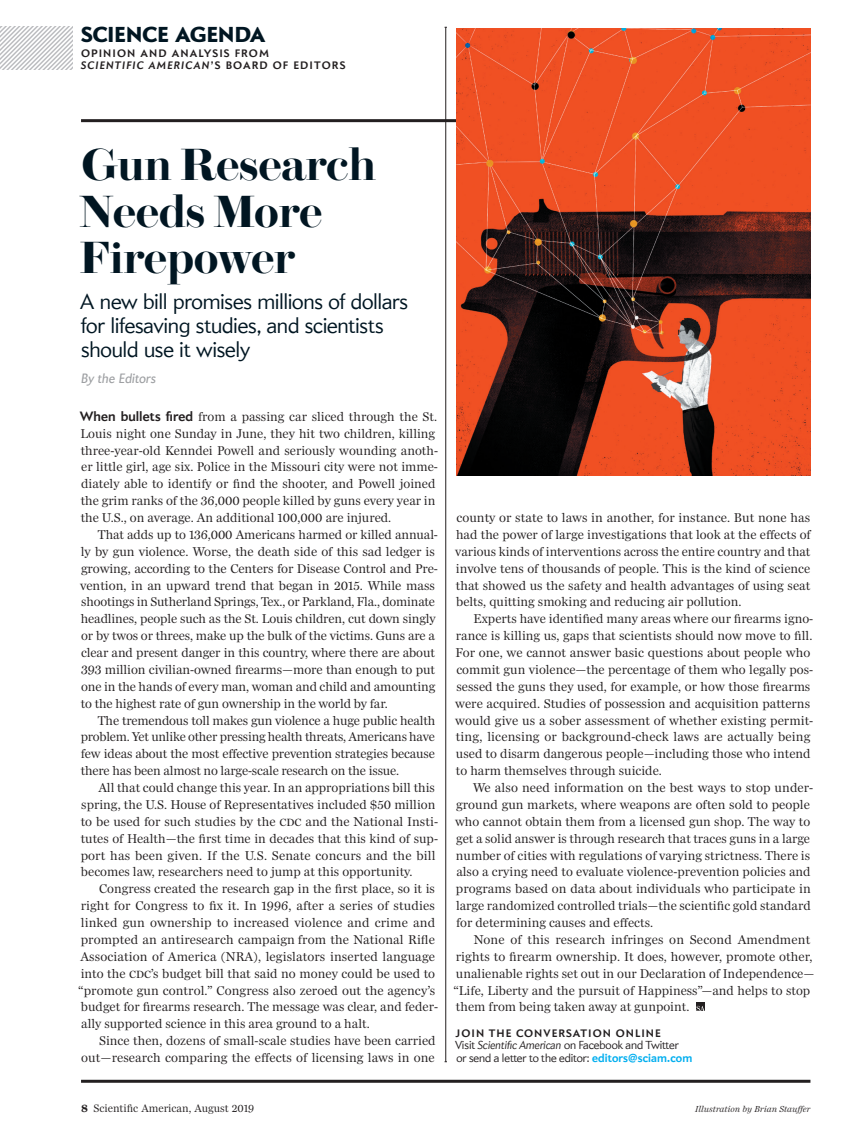
<style>
.page{position:relative;width:860px;height:1143px;background:#fff}
.page>*{position:absolute;margin:0;border:0;box-sizing:border-box;transform-origin:0 0}
.t1{font:600 45px/46.5px "Brunel Poster";color:#011622}
.t2{font:300 21px/24px "Apres";letter-spacing:-.015em;color:#011622}
.t3{font:800 21px "Apres";letter-spacing:-.015em;color:#011622}
.t4{font:13.2px "Miller Daily One";color:#231f20}
.t5{font:italic 13.2px "Apres";letter-spacing:.005em;color:#9d9fa2}
.t6{font:300 11.25px/12.8px "Apres";color:#231f20}
.t7{font:11.25px "Miller Daily One";color:#231f20}
.t8{font:700 10.5px/12px "Apres";letter-spacing:.1em;color:#231f20}
.t9{font:italic 9px "Miller Daily One";color:#231f20}
.s1{font-style:italic}
.s2{font-family:"Apres";font-weight:700}
.s3{font-size:14.7px}
.s4{font-weight:700}
.s5{font-weight:700;color:#00aeef}
</style>
<div class="page">
<hr style="left:445px;top:27px;width:1px;height:1035px;background:#231f20">
<svg style="left:0;top:27px;width:72px;height:42px"></svg>
<hr style="left:81px;top:119px;width:729px;height:3px;background:#231f20">
<hr style="left:81px;top:1080px;width:729px;height:3px;background:#231f20">
<div style="left:696px;top:1002px;width:9px;height:9px;background:#231f20"></div>
<svg style="left:696px;top:1006px;width:8px;height:5px"></svg>
<img style="left:456px;top:28px;width:354px;height:448px">
<h2 class="t3" style="left:81px;top:21px;width:186px">SCIENCE AGENDA</h2>
<p class="t8" style="left:81px;top:47px;width:266px">OPINION AND ANALYSIS FROM<br><span class="s1">SCIENTIFIC AMERICAN</span>’S BOARD OF EDITORS</p>
<p class="t1" style="left:79px;top:140px;width:298px">Gun Research<br>Needs More<br>Firepower</p>
<p class="t2" style="left:80px;top:289px;width:329px">A new bill promises millions of dollars for lifesaving studies, and scientists should use it wisely</p>
<p class="t5" style="left:81px;top:370px;width:77px">By the Editors</p>
<p class="t4" style="left:80px;top:409px;width:359px"><span class="s2">When bullets fired</span> from a passing car sliced through the St.</p>
<p class="t4" style="left:80px;top:426px;width:356px">Louis night one Sunday in June, they hit two children, killing</p>
<p class="t4" style="left:81px;top:443px;width:359px">three-year-old Kenndei Powell and seriously wounding anoth-</p>
<p class="t4" style="left:81px;top:460px;width:358px">er little girl, age six. Police in the Missouri city were not imme-</p>
<p class="t4" style="left:81px;top:477px;width:356px">diately able to identify or find the shooter, and Powell joined</p>
<p class="t4" style="left:81px;top:494px;width:356px">the grim ranks of the 36,000 people killed by guns every year in</p>
<p class="t4" style="left:81px;top:510px;width:312px">the U.S., on average. An additional 100,000 are injured.</p>
<p class="t4" style="left:98px;top:527px;width:341px">That adds up to 136,000 Americans harmed or killed annual-</p>
<p class="t4" style="left:81px;top:544px;width:355px">ly by gun violence. Worse, the death side of this sad ledger is</p>
<p class="t4" style="left:81px;top:561px;width:358px">growing, according to the Centers for Disease Control and Pre-</p>
<p class="t4" style="left:80px;top:578px;width:356px">vention, in an upward trend that began in 2015. While mass</p>
<p class="t4" style="left:81px;top:595px;width:355px">shootings in Sutherland Springs, Tex., or Parkland, Fla., dominate</p>
<p class="t4" style="left:81px;top:612px;width:356px">headlines, people such as the St. Louis children, cut down singly</p>
<p class="t4" style="left:81px;top:629px;width:355px">or by twos or threes, make up the bulk of the victims. Guns are a</p>
<p class="t4" style="left:81px;top:645px;width:355px">clear and present danger in this country, where there are about</p>
<p class="t4" style="left:81px;top:662px;width:356px">393 million civilian-owned firearms—more than enough to put</p>
<p class="t4" style="left:81px;top:679px;width:355px">one in the hands of every man, woman and child and amounting</p>
<p class="t4" style="left:81px;top:696px;width:308px">to the highest rate of gun ownership in the world by far.</p>
<p class="t4" style="left:98px;top:713px;width:339px">The tremendous toll makes gun violence a huge public health</p>
<p class="t4" style="left:81px;top:730px;width:355px">problem. Yet unlike other pressing health threats, Americans have</p>
<p class="t4" style="left:81px;top:747px;width:355px">few ideas about the most effective prevention strategies because</p>
<p class="t4" style="left:81px;top:764px;width:320px">there has been almost no large-scale research on the issue.</p>
<p class="t4" style="left:98px;top:780px;width:338px">All that could change this year. In an appropriations bill this</p>
<p class="t4" style="left:81px;top:797px;width:355px">spring, the U.S. House of Representatives included $50 million</p>
<p class="t4" style="left:81px;top:814px;width:359px">to be used for such studies by the <span class="s3">cdc</span> and the National Insti-</p>
<p class="t4" style="left:81px;top:831px;width:359px">tutes of Health—the first time in decades that this kind of sup-</p>
<p class="t4" style="left:81px;top:848px;width:356px">port has been given. If the U.S. Senate concurs and the bill</p>
<p class="t4" style="left:81px;top:865px;width:333px">becomes law, researchers need to jump at this opportunity.</p>
<p class="t4" style="left:99px;top:882px;width:337px">Congress created the research gap in the first place, so it is</p>
<p class="t4" style="left:81px;top:899px;width:355px">right for Congress to fix it. In 1996, after a series of studies</p>
<p class="t4" style="left:81px;top:915px;width:356px">linked gun ownership to increased violence and crime and</p>
<p class="t4" style="left:81px;top:932px;width:356px">prompted an antiresearch campaign from the National Rifle</p>
<p class="t4" style="left:80px;top:949px;width:356px">Association of America (NRA), legislators inserted language</p>
<p class="t4" style="left:81px;top:966px;width:356px">into the <span class="s3">cdc</span>’s budget bill that said no money could be used to</p>
<p class="t4" style="left:79px;top:983px;width:358px">“promote gun control.” Congress also zeroed out the agency’s</p>
<p class="t4" style="left:81px;top:1000px;width:358px">budget for firearms research. The message was clear, and feder-</p>
<p class="t4" style="left:81px;top:1017px;width:290px">ally supported science in this area ground to a halt.</p>
<p class="t4" style="left:99px;top:1034px;width:338px">Since then, dozens of small-scale studies have been carried</p>
<p class="t4" style="left:81px;top:1050px;width:355px">out—research comparing the effects of licensing laws in one</p>
<p class="t7" style="left:81px;top:1102px;width:175px"><span class="s4">8</span> Scientific American, August 2019</p>
<p class="t4" style="left:456px;top:510px;width:355px">county or state to laws in another, for instance. But none has</p>
<p class="t4" style="left:456px;top:527px;width:356px">had the power of large investigations that look at the effects of</p>
<p class="t4" style="left:455px;top:544px;width:356px">various kinds of interventions across the entire country and that</p>
<p class="t4" style="left:456px;top:561px;width:356px">involve tens of thousands of people. This is the kind of science</p>
<p class="t4" style="left:456px;top:578px;width:356px">that showed us the safety and health advantages of using seat</p>
<p class="t4" style="left:456px;top:595px;width:287px">belts, quitting smoking and reducing air pollution.</p>
<p class="t4" style="left:473px;top:612px;width:341px">Experts have identified many areas where our firearms igno-</p>
<p class="t4" style="left:456px;top:629px;width:358px">rance is killing us, gaps that scientists should now move to fill.</p>
<p class="t4" style="left:455px;top:645px;width:356px">For one, we cannot answer basic questions about people who</p>
<p class="t4" style="left:456px;top:662px;width:358px">commit gun violence—the percentage of them who legally pos-</p>
<p class="t4" style="left:456px;top:679px;width:355px">sessed the guns they used, for example, or how those firearms</p>
<p class="t4" style="left:455px;top:696px;width:356px">were acquired. Studies of possession and acquisition patterns</p>
<p class="t4" style="left:455px;top:713px;width:359px">would give us a sober assessment of whether existing permit-</p>
<p class="t4" style="left:456px;top:730px;width:356px">ting, licensing or background-check laws are actually being</p>
<p class="t4" style="left:456px;top:747px;width:356px">used to disarm dangerous people—including those who intend</p>
<p class="t4" style="left:456px;top:764px;width:207px">to harm themselves through suicide.</p>
<p class="t4" style="left:473px;top:780px;width:342px">We also need information on the best ways to stop under-</p>
<p class="t4" style="left:456px;top:797px;width:355px">ground gun markets, where weapons are often sold to people</p>
<p class="t4" style="left:455px;top:814px;width:356px">who cannot obtain them from a licensed gun shop. The way to</p>
<p class="t4" style="left:456px;top:831px;width:355px">get a solid answer is through research that traces guns in a large</p>
<p class="t4" style="left:456px;top:848px;width:356px">number of cities with regulations of varying strictness. There is</p>
<p class="t4" style="left:456px;top:865px;width:356px">also a crying need to evaluate violence-prevention policies and</p>
<p class="t4" style="left:456px;top:882px;width:356px">programs based on data about individuals who participate in</p>
<p class="t4" style="left:456px;top:899px;width:356px">large randomized controlled trials—the scientific gold standard</p>
<p class="t4" style="left:456px;top:915px;width:199px">for determining causes and effects.</p>
<p class="t4" style="left:473px;top:932px;width:338px">None of this research infringes on Second Amendment</p>
<p class="t4" style="left:456px;top:949px;width:358px">rights to firearm ownership. It does, however, promote other,</p>
<p class="t4" style="left:456px;top:966px;width:360px">unalienable rights set out in our Declaration of Independence—</p>
<p class="t4" style="left:454px;top:983px;width:358px">“Life, Liberty and the pursuit of Happiness”—and helps to stop</p>
<p class="t4" style="left:456px;top:1000px;width:235px">them from being taken away at gunpoint.</p>
<p class="t8" style="left:456px;top:1027px;width:206px">JOIN THE CONVERSATION ONLINE</p>
<p class="t6" style="left:455px;top:1039px;width:239px">Visit <span class="s1">Scientific American</span> on Facebook and Twitter<br>or send a letter to the editor: <span class="s5">editors@sciam.com</span></p>
<p class="t9" style="left:695px;top:1103px;width:117px">Illustration by Brian Stauffer</p>
</div>
